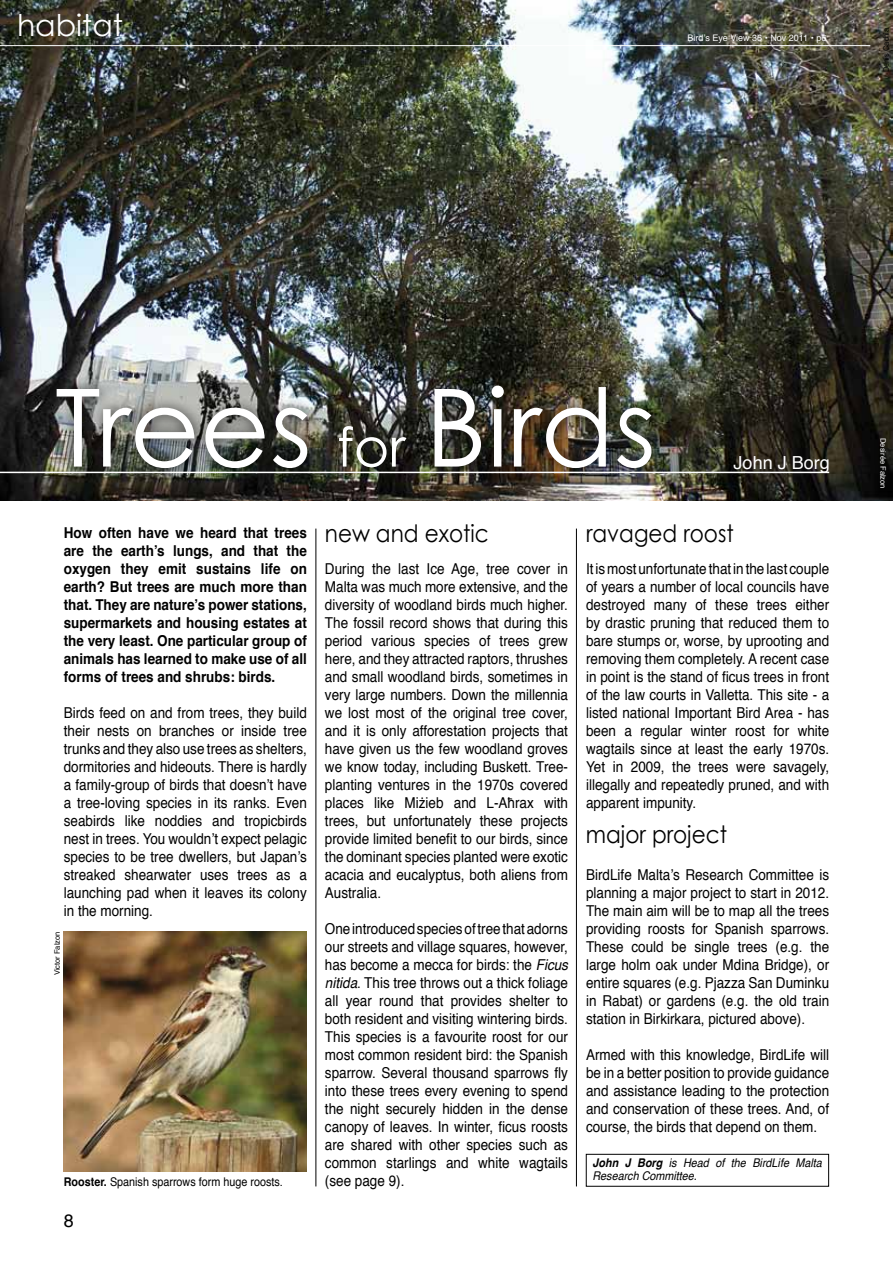
<style>
.page{position:relative;width:893px;height:1263px;background:#fff}
.page>*{position:absolute;margin:0;border:0;box-sizing:border-box;transform-origin:0 0}
.t1{font:108px "Century Gothic";color:#fff}
.t2{font:30px "Century Gothic";color:#fff}
.t3{font:24px "Century Gothic";color:#000;scale:.9 1}
.t4{font:18px "Helvetica";color:#fff}
.t5{font:18px "Helvetica";color:#000}
.t6{font:15px/18px "Helvetica";color:#000;text-align:justify;scale:.9 1}
.t7{font:700 15px/18px "Helvetica";color:#000;text-align:justify;scale:.9 1}
.t8{font:italic 12px/13.5px "Helvetica";color:#000;scale:.9 1}
.t9{font:12px "Helvetica";color:#000;scale:.9 1}
.t10{font:9px "Helvetica";color:#fff}
.t11{font:7.5px "Helvetica";color:#000}
.t12{font:7.5px "Helvetica";color:#fff}
.s1{font-size:54px}
.s2{font-weight:700}
.s3{font-style:italic}
</style>
<div class="page">
<img style="left:0;top:0;width:893px;height:500px">
<hr style="left:0;top:45px;width:870px;height:1px;background:#fff">
<div style="left:586px;top:1154px;width:243px;height:32px;border:1px solid #000"></div>
<div style="left:45px;top:377px;width:374px;height:105px;background:#000;opacity:.75"></div>
<div style="left:423px;top:375px;width:243px;height:107px;background:#000;opacity:.75"></div>
<hr style="left:0;top:472px;width:829px;height:1px;background:#fff">
<img style="left:64px;top:931px;width:243px;height:240px">
<svg style="left:874px;top:431px;width:19px;height:66px"></svg>
<hr style="left:316px;top:529px;width:1px;height:657px;background:#000">
<hr style="left:576px;top:529px;width:1px;height:657px;background:#000">
<h2 class="t2" style="left:17px;top:7px;width:108px">habitat</h2>
<p class="t10" style="left:687px;top:31px;width:140px">Bird’s Eye View 36 • Nov 2011 • p6</p>
<p class="t11" style="left:880px;top:72px;width:46px;rotate:-90deg">Denis Cachia</p>
<h1 class="t1" style="left:55px;top:362px;width:603px">Trees <span class="s1">for</span> Birds</h1>
<p class="t4" style="left:734px;top:448px;width:98px">John J Borg</p>
<p class="t7" style="left:64px;top:524px;width:272px">How often have we heard that trees are the earth’s lungs, and that the oxygen they emit sustains life on earth? But trees are much more than that. They are nature’s power stations, supermarkets and housing estates at the very least. One particular group of animals has learned to make use of all forms of trees and shrubs: birds.</p>
<p class="t6" style="left:64px;top:704px;width:272px">Birds feed on and from trees, they build their nests on branches or inside tree trunks and they also use trees as shelters, dormitories and hideouts. There is hardly a family-group of birds that doesn’t have a tree-loving species in its ranks. Even seabirds like noddies and tropicbirds nest in trees. You wouldn’t expect pelagic species to be tree dwellers, but Japan’s streaked shearwater uses trees as a launching pad when it leaves its colony in the morning.</p>
<p class="t11" style="left:51px;top:975px;width:45px;rotate:-90deg">Victor Falzon</p>
<p class="t9" style="left:64px;top:1172px;width:245px"><span class="s2">Rooster.</span> Spanish sparrows form huge roosts.</p>
<p class="t5" style="left:64px;top:1207px;width:12px">8</p>
<h3 class="t3" style="left:325px;top:519px;width:184px">new and exotic</h3>
<h3 class="t3" style="left:586px;top:519px;width:166px">ravaged roost</h3>
<p class="t6" style="left:325px;top:560px;width:272px">During the last Ice Age, tree cover in Malta was much more extensive, and the diversity of woodland birds much higher.<br>The fossil record shows that during this period various species of trees grew here, and they attracted raptors, thrushes and small woodland birds, sometimes in very large numbers. Down the millennia we lost most of the original tree cover, and it is only afforestation projects that have given us the few woodland groves we know today, including Buskett. Tree&shy;planting ventures in the 1970s covered places like Miżieb and L-Aħrax with trees, but unfortunately these projects provide limited benefit to our birds, since the dominant species planted were exotic acacia and eucalyptus, both aliens from Australia.</p>
<p class="t6" style="left:325px;top:920px;width:272px">One introduced species of tree that adorns our streets and village squares, however, has become a mecca for birds: the <span class="s3">Ficus nitida</span>. This tree throws out a thick foliage all year round that provides shelter to both resident and visiting wintering birds.<br>This species is a favourite roost for our most common resident bird: the Spanish sparrow. Several thousand sparrows fly into these trees every evening to spend the night securely hidden in the dense canopy of leaves. In winter, ficus roosts are shared with other species such as common starlings and white wagtails (see page 9).</p>
<p class="t6" style="left:586px;top:560px;width:272px">It is most unfortunate that in the last couple of years a number of local councils have destroyed many of these trees either by drastic pruning that reduced them to bare stumps or, worse, by uprooting and removing them completely. A recent case in point is the stand of ficus trees in front of the law courts in Valletta. This site - a listed national Important Bird Area - has been a regular winter roost for white wagtails since at least the early 1970s.<br>Yet in 2009, the trees were savagely, illegally and repeatedly pruned, and with apparent impunity.</p>
<h3 class="t3" style="left:586px;top:820px;width:158px">major project</h3>
<p class="t6" style="left:586px;top:866px;width:272px">BirdLife Malta’s Research Committee is planning a major project to start in 2012.<br>The main aim will be to map all the trees providing roosts for Spanish sparrows.<br>These could be single trees (e.g. the large holm oak under Mdina Bridge), or entire squares (e.g. Pjazza San Duminku in Rabat) or gardens (e.g. the old train station in Birkirkara, pictured above).</p>
<p class="t6" style="left:586px;top:1046px;width:272px">Armed with this knowledge, BirdLife will be in a better position to provide guidance and assistance leading to the protection and conservation of these trees. And, of course, the birds that depend on them.</p>
<p class="t8" style="left:592px;top:1156px;width:256px"><span class="s2">John J Borg</span> is Head of the BirdLife Malta<br>Research Committee.</p>
<p class="t12" style="left:889px;top:438px;width:52px;rotate:90deg">Desirée Falzon</p>
</div>
